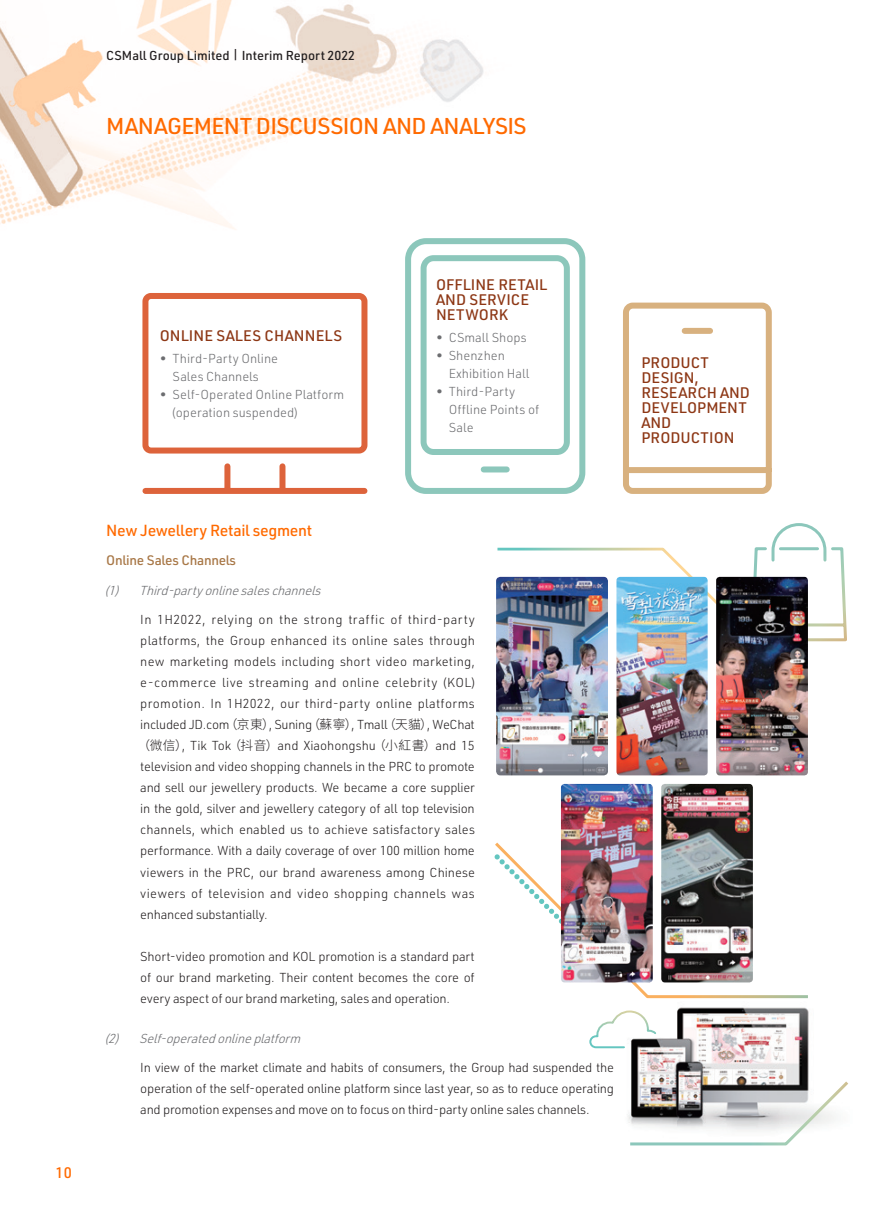
<style>
.page{position:relative;width:893px;height:1212px;background:#fff}
.page>*{position:absolute;margin:0;border:0;box-sizing:border-box;transform-origin:0 0}
.t1{font:500 22.5px "URWDIN";letter-spacing:-.03em;color:#ff6a00}
.Heading_2{font:500 15.75px "URWDIN";letter-spacing:-.02em;color:#ff6a00}
.Heading_1{font:500 15px/15px "URWDIN";letter-spacing:.005em;color:#8d3715}
.t2{font:500 15px "URWDIN";color:#ff6a00}
.Heading_3{font:500 13.5px "URWDIN";letter-spacing:-.02em;color:#a87746}
.Body_Text{font:300 12.75px/21px "URWDIN";letter-spacing:-.02em;color:#231f20;text-align:justify}
.t3{font:300 12.75px/18px "URWDIN";color:#6c6d70}
.Heading_4{font:italic 300 12.75px "URWDIN";color:#6c6d70}
.t4{font:500 12.75px "URWDIN";color:#231f20}
.s1{font-family:"Frutiger LT Std";font-stretch:condensed}
.s2{font-family:"Source Han Sans TC"}
</style>
<div class="page">
<img style="left:0;top:0;width:806px;height:784px">
<img style="left:631px;top:1007px;width:178px;height:71px">
<svg style="left:628px;top:1078px;width:220px;height:68px"></svg>
<svg style="left:589px;top:1009px;width:69px;height:40px"></svg>
<svg style="left:139px;top:290px;width:231px;height:207px"></svg>
<svg style="left:402px;top:235px;width:186px;height:262px"></svg>
<svg style="left:620px;top:300px;width:155px;height:197px"></svg>
<svg style="left:495px;top:521px;width:352px;height:127px"></svg>
<svg style="left:494px;top:842px;width:314px;height:157px"></svg>
<img style="left:561px;top:784px;width:92px;height:198px">
<img style="left:661px;top:784px;width:92px;height:198px">
<img style="left:496px;top:577px;width:112px;height:198px">
<img style="left:616px;top:577px;width:92px;height:198px">
<img style="left:716px;top:577px;width:92px;height:198px">
<p class="t4" style="left:106px;top:47px;width:250px">CSMall Group Limited | Interim Report 2022</p>
<h1 class="t1" style="left:106px;top:111px;width:422px">MANAGEMENT DISCUSSION AND ANALYSIS</h1>
<p class="t2" style="left:56px;top:1163px;width:18px">10</p>
<p class="Heading_1" style="left:160px;top:328px;width:184px">ONLINE SALES CHANNELS</p>
<p class="t3" style="left:160px;top:349px;width:120px;text-align:center">• Third-Party Online<br>Sales Channels</p>
<p class="t3" style="left:173px;top:385px;width:173px;text-indent:-13px">• Self-Operated Online Platform <span class="s1">(</span>operation suspended<span class="s1">)</span></p>
<p class="Heading_1" style="left:436px;top:277px;width:113px">OFFLINE RETAIL<br>AND SERVICE<br>NETWORK</p>
<p class="t3" style="left:436px;top:328px;width:92px">• CSmall Shops</p>
<p class="t3" style="left:449px;top:346px;width:82px;text-indent:-13px">• Shenzhen<br>Exhibition Hall</p>
<p class="t3" style="left:449px;top:382px;width:92px;text-indent:-13px">• Third-Party<br>Offline Points of<br>Sale</p>
<p class="Heading_1" style="left:641px;top:355px;width:110px">PRODUCT<br>DESIGN,<br>RESEARCH AND<br>DEVELOPMENT<br>AND<br>PRODUCTION</p>
<p class="Heading_2" style="left:106px;top:520px;width:207px">New Jewellery Retail segment</p>
<p class="Heading_3" style="left:106px;top:552px;width:131px">Online Sales Channels</p>
<p class="Heading_4" style="left:105px;top:582px;width:221px"><span class="s1">(</span>1<span class="s1">)</span> Third-partyonlinesaleschannels</p>
<p class="Body_Text" style="left:138px;top:609px;width:339px">In 1H2022, relying on the strong traffic of third-party platforms, the Group enhanced its online sales through new marketing models including short video marketing, e-commerce live streaming and online celebrity <span class="s1">(</span>KOL<span class="s1">) </span>promotion. In 1H2022, our third-party online platforms included JD.com<span class="s2">（京東）</span>, Suning<span class="s2">（蘇寧）</span>, Tmall<span class="s2">（天貓）</span>, WeChat<span class="s2">（微信）</span>, Tik Tok<span class="s2">（抖音）</span>and Xiaohongshu<span class="s2">（小紅書）</span>and 15 television and video shopping channels in the PRC to promote and sell our jewellery products. We became a core supplier in the gold, silver and jewellery category of all top television channels, which enabled us to achieve satisfactory sales performance. With a daily coverage of over 100 million home viewers in the PRC, our brand awareness among Chinese viewers of television and video shopping channels was enhanced substantially.</p>
<p class="Body_Text" style="left:140px;top:945px;width:336px">Short-video promotion and KOL promotion is a standard part of our brand marketing. Their content becomes the core of every aspect of our brand marketing, sales and operation.</p>
<p class="Heading_4" style="left:105px;top:1030px;width:201px"><span class="s1">(</span>2<span class="s1">)</span> Self-operatedonlineplatform</p>
<p class="Body_Text" style="left:140px;top:1057px;width:475px">In view of the market climate and habits of consumers, the Group had suspended the operation of the self-operated online platform since last year, so as to reduce operating and promotion expenses and move on to focus on third-party online sales channels.</p>
</div>
